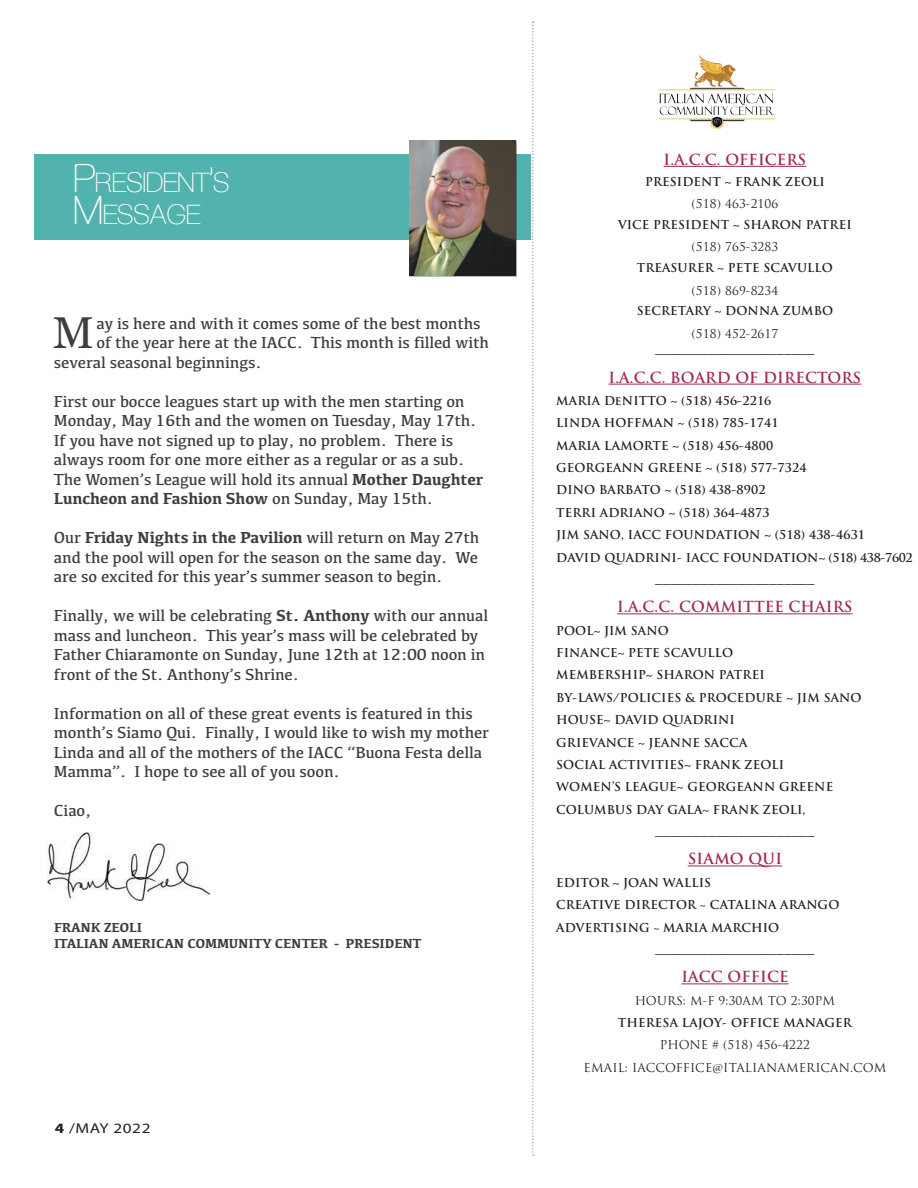
<style>
.page{position:relative;width:918px;height:1188px;background:#fff}
.page>*{position:absolute;margin:0;border:0;box-sizing:border-box;transform-origin:0 0}
.t1{font:44.7px "Georgia";color:#3e3e3f}
.t2{font:27.3px/31.2px "Aovel Sans";color:#fff}
.t3{font:16.5px/19.5px "Kefa";letter-spacing:-.01em;color:#3e3e3f}
.t4{font:700 14.85px "Trajan Pro";color:#231f20}
.t5{font:700 14.85px "Trajan Pro";letter-spacing:.01em;color:#a22857}
.t6{font:14.25px "Myriad Pro";letter-spacing:.035em;color:#231f20;scale:1.2 1}
.t7{font:700 13.5px "Kefa";letter-spacing:-.01em;color:#3e3e3f}
.t8{font:700 12px "Trajan Pro";letter-spacing:.01em;color:#231f20}
.t9{font:12px "Trajan Pro";letter-spacing:.01em;color:#231f20}
.s1{font-size:39px}
.s2{font-size:35.1px}
.s3{font-weight:700}
.s4{font-weight:400}
</style>
<div class="page">
<hr style="left:664px;top:166px;width:142px;height:1px;background:#a22857">
<hr style="left:609px;top:384px;width:252px;height:1px;background:#a22857">
<hr style="left:617px;top:613px;width:236px;height:1px;background:#a22857">
<hr style="left:688px;top:866px;width:94px;height:1px;background:#a22857">
<hr style="left:681px;top:984px;width:108px;height:1px;background:#a22857">
<svg style="left:532px;top:22px;width:2px;height:1134px"></svg>
<div style="left:35px;top:154px;width:496px;height:85px;background:#52b2ae"></div>
<img style="left:658px;top:56px;width:118px;height:72px">
<img style="left:48px;top:832px;width:162px;height:68px">
<div style="left:410px;top:141px;width:108px;height:136px;background:#231f20;opacity:.45"></div>
<img style="left:409px;top:141px;width:107px;height:134px">
<p class="t2" style="left:74px;top:167px;width:157px"><span class="s1">P</span>RESIDENT<span class="s2">’</span>S<br><span class="s1">M</span>ESSAGE</p>
<p class="t1" style="left:53px;top:300px;width:43px">M</p>
<p class="t3" style="left:97px;top:313px;width:385px">ay is here and with it comes some of the best months</p>
<p class="t3" style="left:97px;top:332px;width:394px">of the year here at the IACC. This month is filled with</p>
<p class="t3" style="left:54px;top:352px;width:209px">several seasonal beginnings.</p>
<p class="t3" style="left:54px;top:391px;width:431px">First our bocce leagues start up with the men starting on Monday, May 16th and the women on Tuesday, May 17th.<br>If you have not signed up to play, no problem. There is always room for one more either as a regular or as a sub.<br>The Women’s League will hold its annual <span class="s3">Mother Daughter Luncheon and Fashion Show</span> on Sunday, May 15th.</p>
<p class="t3" style="left:54px;top:527px;width:427px;text-align:justify">Our <span class="s3">Friday Nights in the Pavilion</span> will return on May 27th and the pool will open for the season on the same day. We are so excited for this year’s summer season to begin.</p>
<p class="t3" style="left:54px;top:605px;width:436px">Finally, we will be celebrating <span class="s3">St. Anthony</span> with our annual mass and luncheon. This year’s mass will be celebrated by Father Chiaramonte on Sunday, June 12th at 12:00 noon in front of the St. Anthony’s Shrine.</p>
<p class="t3" style="left:54px;top:703px;width:437px">Information on all of these great events is featured in this month’s Siamo Qui. Finally, I would like to wish my mother Linda and all of the mothers of the IACC “Buona Festa della Mamma”. I hope to see all of you soon.</p>
<p class="t3" style="left:54px;top:800px;width:39px">Ciao,</p>
<p class="t7" style="left:54px;top:918px;width:90px">FRANK ZEOLI</p>
<p class="t7" style="left:54px;top:935px;width:369px">ITALIAN AMERICAN COMMUNITY CENTER - PRESIDENT</p>
<p class="t6" style="left:55px;top:1120px;width:81px"><span class="s3">4</span> /MAY 2022</p>
<p class="t5" style="left:664px;top:150px;width:144px">I.A.C.C. OFFICERS</p>
<p class="t8" style="left:645px;top:174px;width:181px">PRESIDENT ~ FRANK ZEOLI</p>
<p class="t9" style="left:692px;top:196px;width:88px">(518) 463-2106</p>
<p class="t8" style="left:618px;top:217px;width:235px">VICE PRESIDENT ~ SHARON PATREI</p>
<p class="t9" style="left:692px;top:239px;width:88px">(518) 765-3283</p>
<p class="t8" style="left:637px;top:260px;width:198px">TREASURER ~ PETE SCAVULLO</p>
<p class="t9" style="left:692px;top:283px;width:88px">(518) 869-8234</p>
<p class="t8" style="left:637px;top:304px;width:198px">SECRETARY ~ DONNA ZUMBO</p>
<p class="t9" style="left:692px;top:326px;width:88px">(518) 452-2617</p>
<p class="t4" style="left:655px;top:338px;width:161px">_____________________</p>
<p class="t5" style="left:609px;top:368px;width:254px">I.A.C.C. BOARD OF DIRECTORS</p>
<p class="t8" style="left:556px;top:393px;width:217px">MARIA DeNITTO ~ (518) 456-2216</p>
<p class="t8" style="left:556px;top:416px;width:224px">LINDA HOFFMAN ~ (518) 785-1741</p>
<p class="t8" style="left:556px;top:438px;width:219px">MARIA LAMORTE ~ (518) 456-4800</p>
<p class="t8" style="left:556px;top:460px;width:252px">GEORGEANN GREENE ~ (518) 577-7324</p>
<p class="t8" style="left:556px;top:483px;width:211px">DINO BARBATO ~ (518) 438-8902</p>
<p class="t8" style="left:556px;top:505px;width:215px">TERRI ADRIANO ~ (518) 364-4873</p>
<p class="t8" style="left:556px;top:527px;width:310px">JIM SANO, IACC FOUNDATION ~ (518) 438-4631</p>
<p class="t8" style="left:556px;top:550px;width:358px">DAVID QUADRINI- IACC FOUNDATION~ (518) 438-7602</p>
<p class="t4" style="left:655px;top:568px;width:161px">_____________________</p>
<p class="t5" style="left:617px;top:598px;width:237px">I.A.C.C. COMMITTEE CHAIRS</p>
<p class="t8" style="left:556px;top:623px;width:114px">POOL~ JIM SANO</p>
<p class="t8" style="left:556px;top:645px;width:178px">FINANCE~ PETE SCAVULLO</p>
<p class="t8" style="left:556px;top:668px;width:210px">MEMBERSHIP~ SHARON PATREI</p>
<p class="t8" style="left:556px;top:690px;width:307px">BY-LAWS/POLICIES &amp; PROCEDURE ~ JIM SANO</p>
<p class="t8" style="left:556px;top:712px;width:180px">HOUSE~ DAVID QUADRINI</p>
<p class="t8" style="left:556px;top:735px;width:193px">GRIEVANCE ~ JEANNE SACCA</p>
<p class="t8" style="left:556px;top:757px;width:230px">SOCIAL ACTIVITIES~ FRANK ZEOLI</p>
<p class="t8" style="left:556px;top:779px;width:279px">WOMEN’S LEAGUE~ GEORGEANN GREENE</p>
<p class="t8" style="left:556px;top:802px;width:251px">COLUMBUS DAY GALA~ FRANK ZEOLI,</p>
<p class="t4" style="left:655px;top:820px;width:161px">_____________________</p>
<p class="t5" style="left:688px;top:850px;width:96px">SIAMO QUI</p>
<p class="t8" style="left:556px;top:875px;width:156px">EDITOR ~ JOAN WALLIS</p>
<p class="t8" style="left:556px;top:897px;width:285px">CREATIVE DIRECTOR <span class="s4">~</span> CATALINA ARANGO</p>
<p class="t8" style="left:556px;top:920px;width:225px">ADVERTISING <span class="s4">~</span> MARIA MARCHIO</p>
<p class="t4" style="left:655px;top:938px;width:161px">_____________________</p>
<p class="t5" style="left:681px;top:968px;width:109px">IACC OFFICE</p>
<p class="t9" style="left:635px;top:993px;width:202px">HOURS: M-F 9:30AM TO 2:30PM</p>
<p class="t8" style="left:618px;top:1015px;width:236px">THERESA LAJOY- OFFICE MANAGER</p>
<p class="t9" style="left:660px;top:1038px;width:152px">PHONE # (518) 456-4222</p>
<p class="t9" style="left:584px;top:1060px;width:304px">EMAIL: IACCOFFICE@ITALIANAMERICAN.COM</p>
</div>
